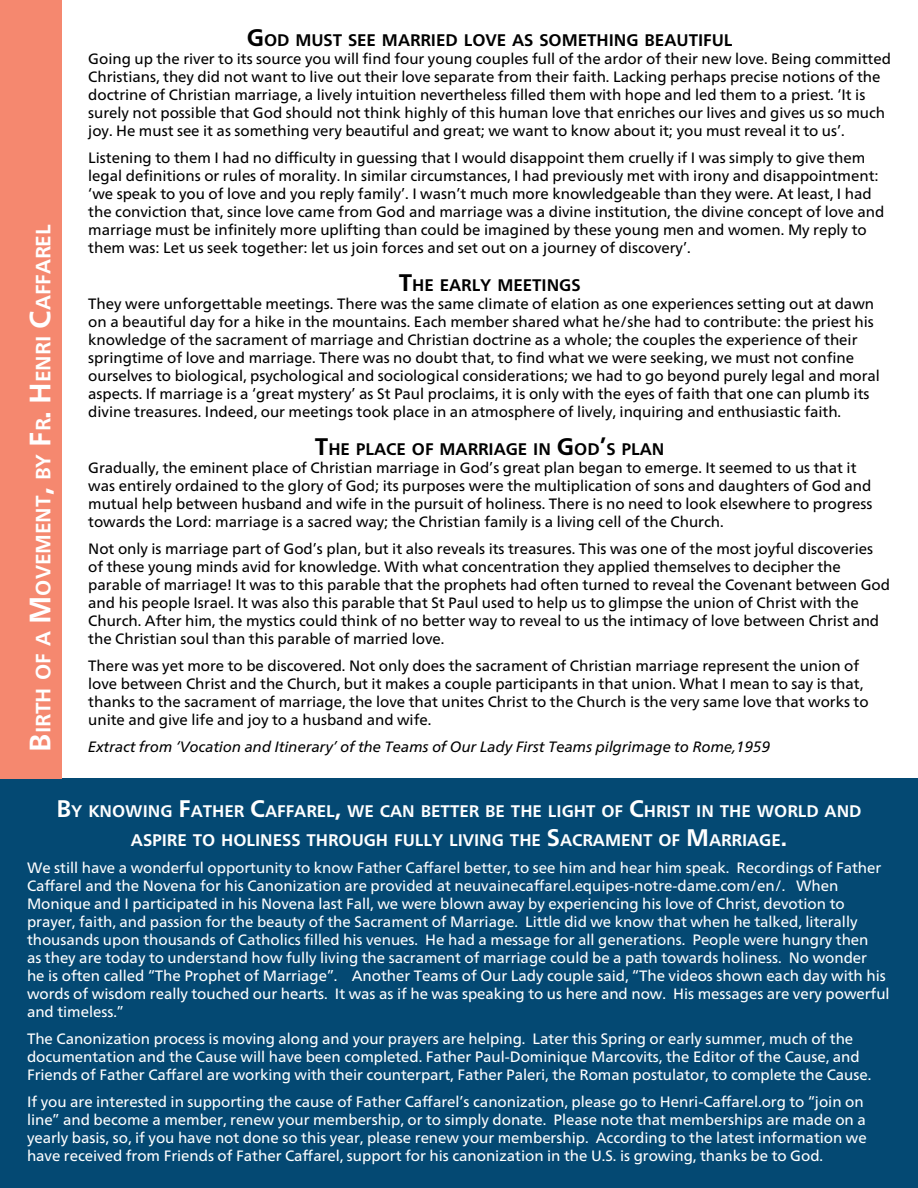
<style>
.page{position:relative;width:918px;height:1188px;background:#fff}
.page>*{position:absolute;margin:0;border:0;box-sizing:border-box;transform-origin:0 0}
.t1{font:700 29.55px "Frutiger Neue LT";color:#fff}
.t2{font:700 20.7px "Frutiger Neue LT";letter-spacing:-.005em;color:#fff}
.t3{font:700 16.8px/28.8px "Frutiger Neue LT";letter-spacing:-.005em;color:#fff;text-align:center}
.t4{font:700 16.8px "Frutiger Neue LT";letter-spacing:-.005em;color:#000}
.t5{font:15px/18px "Frutiger Neue LT";color:#000}
.t6{font:15px/18px "Frutiger Neue LT";color:#fff}
.t7{font:italic 15px "Frutiger Neue LT";color:#000}
.s1{font-size:29.55px}
.s2{font-size:24px}
</style>
<div class="page">
<div style="left:0;top:779px;width:918px;height:409px;background:#044973"></div>
<div style="left:0;top:0;width:61px;height:779px;background:#f5886f"></div>
<h2 class="t2" style="left:31px;top:733px;width:510px;rotate:-90deg">I RTH OF A <span class="s1">M</span> OVEMENT<span class="s1">,</span> BY <span class="s1">F</span>R<span class="s1">. H</span>ENRI <span class="s1">C</span>AFFAREL</h2>
<p class="t4" style="left:247px;top:30px;width:487px"><span class="s2">G</span>OD MUST SEE MARRI ED LOVE AS SOMETHI NG BEAUTIFUL</p>
<p class="t5" style="left:88px;top:50px;width:804px">Going up the river to its source you will find four young couples full of the ardor of their new love. Being committed Christians, they did not want to live out their love separate from their faith. Lacking perhaps precise notions of the doctrine of Christian marriage, a lively intuition nevertheless filled them with hope and led them to a priest. ‘It is surely not possible that God should not think highly of this human love that enriches our lives and gives us so much joy. He must see it as something very beautiful and great; we want to know about it; you must reveal it to us’.</p>
<p class="t5" style="left:88px;top:149px;width:798px">Listening to them I had no difficulty in guessing that I would disappoint them cruelly if I was simply to give them legal definitions or rules of morality. In similar circumstances, I had previously met with irony and disappointment: ‘we speak to you of love and you reply family’. I wasn’t much more knowledgeable than they were. At least, I had the conviction that, since love came from God and marriage was a divine institution, the divine concept of love and marriage must be infinitely more uplifting than could be imagined by these young men and women. My reply to them was: Let us seek together: let us join forces and set out on a journey of discovery’.</p>
<p class="t4" style="left:399px;top:275px;width:183px"><span class="s2">T</span>H E EARLY MEETI NGS</p>
<p class="t5" style="left:88px;top:295px;width:793px">They were unforgettable meetings. There was the same climate of elation as one experiences setting out at dawn on a beautiful day for a hike in the mountains. Each member shared what he/she had to contribute: the priest his knowledge of the sacrament of marriage and Christian doctrine as a whole; the couples the experience of their springtime of love and marriage. There was no doubt that, to find what we were seeking, we must not confine ourselves to biological, psychological and sociological considerations; we had to go beyond purely legal and moral aspects. If marriage is a ‘great mystery’ as St Paul proclaims, it is only with the eyes of faith that one can plumb its divine treasures. Indeed, our meetings took place in an atmosphere of lively, inquiring and enthusiastic faith.</p>
<p class="t4" style="left:315px;top:439px;width:351px"><span class="s2">T</span>H E PLACE OF MARRIAGE I N <span class="s2">G</span>OD<span class="s2">’</span>S PLAN</p>
<p class="t5" style="left:88px;top:459px;width:786px">Gradually, the eminent place of Christian marriage in God’s great plan began to emerge. It seemed to us that it was entirely ordained to the glory of God; its purposes were the multiplication of sons and daughters of God and mutual help between husband and wife in the pursuit of holiness. There is no need to look elsewhere to progress towards the Lord: marriage is a sacred way; the Christian family is a living cell of the Church.</p>
<p class="t5" style="left:88px;top:540px;width:803px">Not only is marriage part of God’s plan, but it also reveals its treasures. This was one of the most joyful discoveries of these young minds avid for knowledge. With what concentration they applied themselves to decipher the parable of marriage! It was to this parable that the prophets had often turned to reveal the Covenant between God and his people Israel. It was also this parable that St Paul used to help us to glimpse the union of Christ with the Church. After him, the mystics could think of no better way to reveal to us the intimacy of love between Christ and the Christian soul than this parable of married love.</p>
<p class="t5" style="left:88px;top:657px;width:782px">There was yet more to be discovered. Not only does the sacrament of Christian marriage represent the union of love between Christ and the Church, but it makes a couple participants in that union. What I mean to say is that, thanks to the sacrament of marriage, the love that unites Christ to the Church is the very same love that works to unite and give life and joy to a husband and wife.</p>
<h1 class="t1" style="left:23px;top:752px;width:20px;rotate:-90deg">B</h1>
<p class="t7" style="left:88px;top:738px;width:684px">Extract from ‘Vocation and Itinerary’ of the Teams of Our Lady First Teams pilgrimage to Rome,1959</p>
<p class="t3" style="left:56px;top:797px;width:807px"><span class="s2">B</span>Y KNOWI NG <span class="s2">F</span>ATH ER <span class="s2">C</span>AFFAREL<span class="s2">,</span> WE CAN BETTER BE TH E LIGHT OF <span class="s2">C</span>H RIST I N TH E WORLD AND<br>ASPI RE TO HOLI NESS TH ROUGH FULLY LIVI NG TH E <span class="s2">S</span>ACRAMENT OF <span class="s2">M</span>ARRIAGE<span class="s2">.</span></p>
<p class="t6" style="left:27px;top:859px;width:864px">We still have a wonderful opportunity to know Father Caffarel better, to see him and hear him speak. Recordings of Father Caffarel and the Novena for his Canonization are provided at neuvainecaffarel.equipes-notre-dame.com/en/. When Monique and I participated in his Novena last Fall, we were blown away by experiencing his love of Christ, devotion to prayer, faith, and passion for the beauty of the Sacrament of Marriage. Little did we know that when he talked, literally thousands upon thousands of Catholics filled his venues. He had a message for all generations. People were hungry then<br>as they are today to understand how fully living the sacrament of marriage could be a path towards holiness. No wonder<br>he is often called “The Prophet of Marriage”. Another Teams of Our Lady couple said, “The videos shown each day with his words of wisdom really touched our hearts. It was as if he was speaking to us here and now. His messages are very powerful and timeless.”</p>
<p class="t6" style="left:27px;top:1030px;width:846px">The Canonization process is moving along and your prayers are helping. Later this Spring or early summer, much of the documentation and the Cause will have been completed. Father Paul-Dominique Marcovits, the Editor of the Cause, and<br>Friends of Father Caffarel are working with their counterpart, Father Paleri, the Roman postulator, to complete the Cause.</p>
<p class="t6" style="left:27px;top:1093px;width:841px">If you are interested in supporting the cause of Father Caffarel’s canonization, please go to Henri-Caffarel.org to “join on line” and become a member, renew your membership, or to simply donate. Please note that memberships are made on a yearly basis, so, if you have not done so this year, please renew your membership. According to the latest information we have received from Friends of Father Caffarel, support for his canonization in the U.S. is growing, thanks be to God.</p>
</div>
